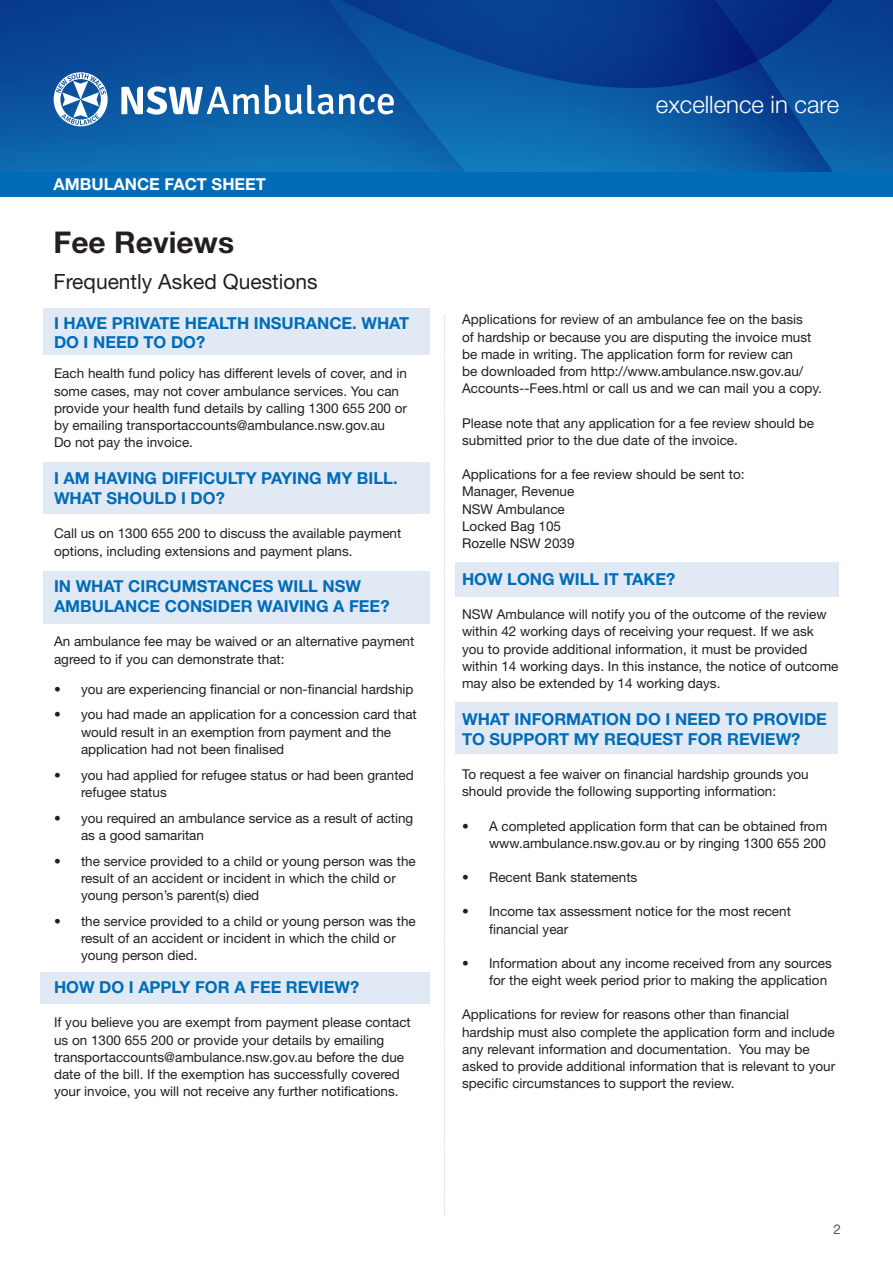
<style>
.page{position:relative;width:893px;height:1263px;background:#fff}
.page>*{position:absolute;margin:0;border:0;box-sizing:border-box;transform-origin:0 0}
.ASNSW_Heading_B{font:700 30px "Helvetica Neue LT Std";color:#231f20}
.t1{font:300 24px "Helvetica Neue LT Std";color:#fff}
.ASNSW_Heading_B-2{font:21px "Helvetica Neue LT Std";color:#231f20}
.t2{font:700 16.5px/19.8px "Helvetica Neue LT Std";color:#006cb7}
.t3{font:700 16.5px "Helvetica Neue LT Std";color:#fff}
.t4{font:700 16.35px "Helvetica Neue LT Std";color:#fff}
.t5{font:13.5px/17.2px "Helvetica Neue LT Std";color:#231f20}
.t6{font:13.5px "Helvetica Neue LT Std";color:#57585a}
</style>
<div class="page">
<div style="left:455px;top:703px;width:383px;height:51px;background:#e1e9f5"></div>
<div style="left:43px;top:308px;width:386px;height:47px;background:#e1e9f5"></div>
<div style="left:455px;top:562px;width:384px;height:34px;background:#e1e9f5"></div>
<div style="left:40px;top:972px;width:389px;height:31px;background:#e1e9f5"></div>
<div style="left:43px;top:571px;width:386px;height:52px;background:#e1e9f5"></div>
<div style="left:43px;top:462px;width:386px;height:51px;background:#e1e9f5"></div>
<svg style="left:444px;top:316px;width:1px;height:899px"></svg>
<svg style="left:0;top:0;width:893px;height:172px;background:#0a519c"></svg>
<div style="left:0;top:172px;width:893px;height:24px;background:#006cb7"></div>
<svg style="left:54px;top:72px;width:54px;height:54px"></svg>
<svg style="left:121px;top:86px;width:138px;height:29px"></svg>
<svg style="left:265px;top:85px;width:129px;height:29px"></svg>
<p class="t3" style="left:54px;top:174px;width:214px">AMBULANCE FACT SHEET</p>
<p class="t4" style="left:61px;top:174px;width:201px">OPERATIONAL SUPPORT</p>
<p class="ASNSW_Heading_B" style="left:54px;top:224px;width:182px">Fee Reviews</p>
<p class="ASNSW_Heading_B-2" style="left:54px;top:269px;width:266px">Frequently Asked Questions</p>
<p class="t2" style="left:54px;top:312px;width:357px">I HAVE PRIVATE HEALTH INSURANCE. WHAT<br>DO I NEED TO DO?</p>
<p class="t5" style="left:54px;top:365px;width:355px">Each health fund policy has different levels of cover, and in some cases, may not cover ambulance services. You can provide your health fund details by calling 1300 655 200 or by emailing transportaccounts@ambulance.nsw.gov.au<br>Do not pay the invoice.</p>
<p class="t2" style="left:54px;top:468px;width:345px">I AM HAVING DIFFICULTY PAYING MY BILL.<br>WHAT SHOULD I DO?</p>
<p class="t5" style="left:54px;top:525px;width:349px">Call us on 1300 655 200 to discuss the available payment options, including extensions and payment plans.</p>
<p class="t2" style="left:54px;top:576px;width:337px">IN WHAT CIRCUMSTANCES WILL NSW<br>AMBULANCE CONSIDER WAIVING A FEE?</p>
<p class="t5" style="left:54px;top:633px;width:362px">An ambulance fee may be waived or an alternative payment agreed to if you can demonstrate that:</p>
<p class="t5" style="left:54px;top:680px;width:361px">• you are experiencing financial or non-financial hardship</p>
<p class="t5" style="left:81px;top:706px;width:337px;text-indent:-27px">• you had made an application for a concession card that would result in an exemption from payment and the application had not been finalised</p>
<p class="t5" style="left:81px;top:766px;width:334px;text-indent:-27px">• you had applied for refugee status or had been granted refugee status</p>
<p class="t5" style="left:81px;top:809px;width:334px;text-indent:-27px">• you required an ambulance service as a result of acting as a good samaritan</p>
<p class="t5" style="left:81px;top:852px;width:336px;text-indent:-27px">• the service provided to a child or young person was the result of an accident or incident in which the child or young person’s parent(s) died</p>
<p class="t5" style="left:81px;top:912px;width:336px;text-indent:-27px">• the service provided to a child or young person was the result of an accident or incident in which the child or young person died.</p>
<p class="t2" style="left:54px;top:977px;width:307px">HOW DO I APPLY FOR A FEE REVIEW?</p>
<p class="t5" style="left:54px;top:1014px;width:358px">If you believe you are exempt from payment please contact us on 1300 655 200 or provide your details by emailing transportaccounts@ambulance.nsw.gov.au before the due date of the bill. If the exemption has successfully covered your invoice, you will not receive any further notifications.</p>
<p class="t1" style="left:656px;top:90px;width:185px">excellence in care</p>
<p class="t5" style="left:462px;top:311px;width:361px">Applications for review of an ambulance fee on the basis<br>of hardship or because you are disputing the invoice must be made in writing. The application form for review can<br>be downloaded from http://www.ambulance.nsw.gov.au/ Accounts--Fees.html or call us and we can mail you a copy.</p>
<p class="t5" style="left:462px;top:414px;width:354px">Please note that any application for a fee review should be submitted prior to the due date of the invoice.</p>
<p class="t5" style="left:462px;top:465px;width:284px">Applications for a fee review should be sent to:<br>Manager, Revenue<br>NSW Ambulance<br>Locked Bag 105<br>Rozelle NSW 2039</p>
<p class="t2" style="left:462px;top:569px;width:215px">HOW LONG WILL IT TAKE?</p>
<p class="t5" style="left:462px;top:606px;width:378px">NSW Ambulance will notify you of the outcome of the review within 42 working days of receiving your request. If we ask you to provide additional information, it must be provided within 14 working days. In this instance, the notice of outcome may also be extended by 14 working days.</p>
<p class="t2" style="left:462px;top:709px;width:366px">WHAT INFORMATION DO I NEED TO PROVIDE<br>TO SUPPORT MY REQUEST FOR REVIEW?</p>
<p class="t5" style="left:462px;top:765px;width:348px">To request a fee waiver on financial hardship grounds you should provide the following supporting information:</p>
<p class="t5" style="left:462px;top:817px;width:367px;text-align:right">• A completed application form that can be obtained from www.ambulance.nsw.gov.au or by ringing 1300 655 200</p>
<p class="t5" style="left:462px;top:868px;width:177px">• Recent Bank statements</p>
<p class="t5" style="left:489px;top:903px;width:303px;text-indent:-27px">• Income tax assessment notice for the most recent financial year</p>
<p class="t5" style="left:489px;top:954px;width:344px;text-indent:-27px">• Information about any income received from any sources for the eight week period prior to making the application</p>
<p class="t5" style="left:462px;top:1006px;width:375px">Applications for review for reasons other than financial hardship must also complete the application form and include any relevant information and documentation. You may be asked to provide additional information that is relevant to your specific circumstances to support the review.</p>
<p class="t6" style="left:833px;top:1221px;width:9px">2</p>
</div>
